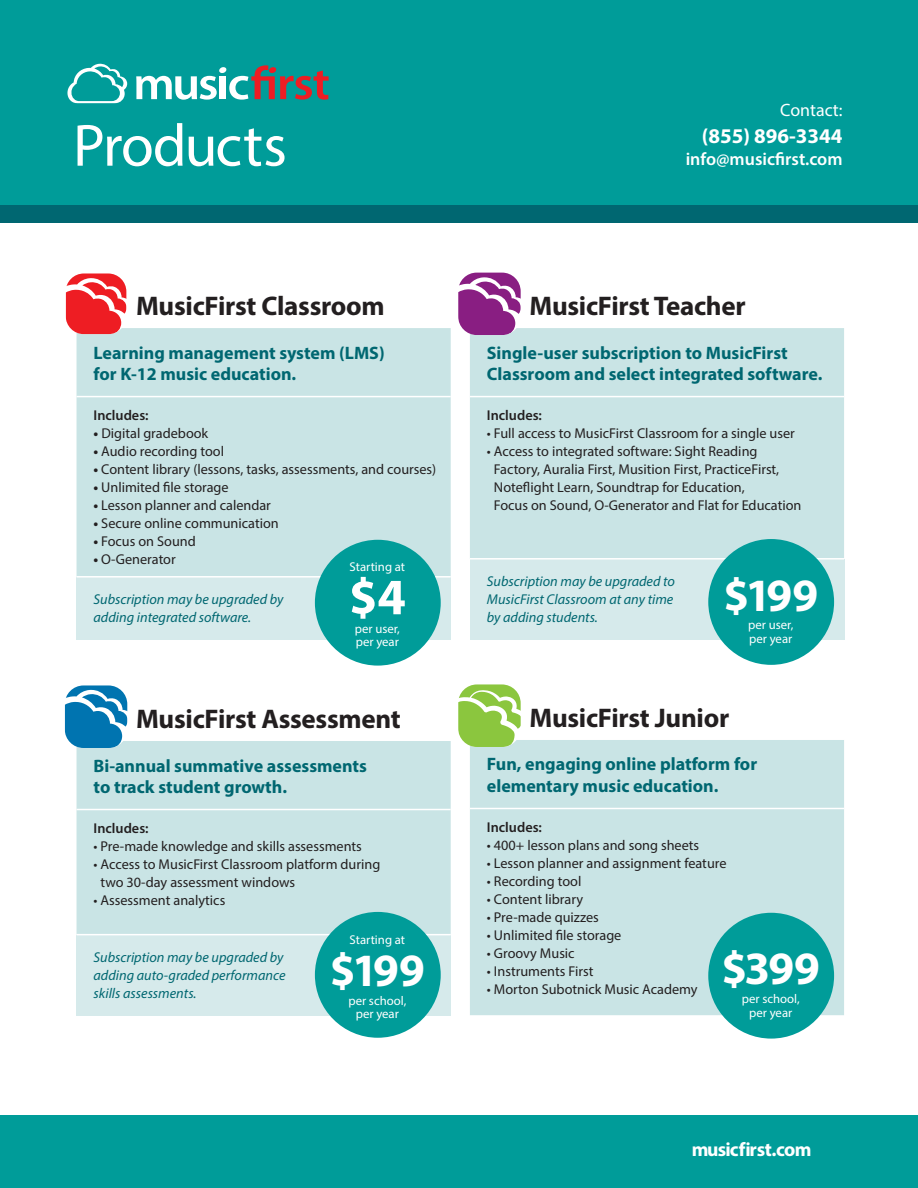
<style>
.page{position:relative;width:918px;height:1188px;background:#fff}
.page>*{position:absolute;margin:0;border:0;box-sizing:border-box;transform-origin:0 0}
.t1{font:60px "Myriad Pro";letter-spacing:-.025em;color:#fff}
.t2{font:700 51.3px "Myriad Pro";color:#fff}
.t3{font:700 46.5px "Myriad Pro";letter-spacing:-.02em;color:#fff}
.t4{font:700 27px "Myriad Pro";letter-spacing:-.01em;color:#231f20}
.t5{font:700 21px "Myriad Pro";color:#fff}
.t6{font:700 19.5px "Myriad Pro";letter-spacing:-.04em;color:#fff}
.t7{font:700 18px/21px "Myriad Pro";color:#006771}
.t8{font:600 17.85px "Myriad Pro";color:#fff}
.t9{font:17.85px "Myriad Pro";color:#fff}
.t10{font:14.25px/18px "Myriad Pro";color:#231f20}
.t11{font:italic 14.25px/18px "Myriad Pro";color:#006771}
.t12{font:600 14.25px "Myriad Pro";color:#231f20}
.t13{font:12.75px/13.5px "Myriad Pro";color:#fff}
.s1{font-weight:700}
</style>
<div class="page">
<div style="left:0;top:0;width:918px;height:206px;background:#009c99"></div>
<div style="left:0;top:206px;width:918px;height:17px;background:#006771"></div>
<div style="left:0;top:1115px;width:918px;height:73px;background:#009c99"></div>
<svg style="left:136px;top:65px;width:193px;height:35px"></svg>
<svg style="left:67px;top:63px;width:60px;height:40px"></svg>
<div style="left:77px;top:328px;width:374px;height:248px;background:#c9e4e5"></div>
<div style="left:77px;top:577px;width:374px;height:62px;background:#d6eaeb"></div>
<hr style="left:77px;top:396px;width:374px;height:1px;background:#fff">
<hr style="left:77px;top:576px;width:374px;height:2px;background:#fff">
<div style="left:77px;top:741px;width:374px;height:193px;background:#c9e4e5"></div>
<div style="left:77px;top:935px;width:374px;height:80px;background:#d6eaeb"></div>
<hr style="left:77px;top:809px;width:374px;height:1px;background:#fff">
<div style="left:470px;top:328px;width:374px;height:230px;background:#c9e4e5"></div>
<div style="left:470px;top:559px;width:374px;height:80px;background:#d6eaeb"></div>
<hr style="left:470px;top:396px;width:374px;height:1px;background:#fff">
<hr style="left:470px;top:558px;width:374px;height:2px;background:#fff">
<div style="left:470px;top:740px;width:374px;height:275px;background:#c9e4e5"></div>
<hr style="left:470px;top:808px;width:374px;height:1px;background:#fff">
<div style="left:315px;top:540px;width:126px;height:126px;background:#009c99;border-radius:50%"></div>
<div style="left:315px;top:912px;width:126px;height:126px;background:#009c99;border-radius:50%"></div>
<div style="left:708px;top:539px;width:126px;height:126px;background:#009c99;border-radius:50%"></div>
<div style="left:708px;top:913px;width:126px;height:126px;background:#009c99;border-radius:50%"></div>
<svg style="left:66px;top:273px;width:60px;height:61px"></svg>
<svg style="left:65px;top:685px;width:62px;height:63px"></svg>
<svg style="left:458px;top:273px;width:63px;height:62px"></svg>
<svg style="left:458px;top:684px;width:63px;height:63px"></svg>
<h1 class="t1" style="left:73px;top:109px;width:215px">Products</h1>
<h3 class="t4" style="left:136px;top:289px;width:250px">MusicFirst Classroom</h3>
<p class="t7" style="left:94px;top:341px;width:293px">Learning management system (LMS) for K-12 music education.</p>
<p class="t12" style="left:94px;top:406px;width:57px">Includes:</p>
<p class="t10" style="left:94px;top:424px;width:116px"><span class="s1">•</span> Digital gradebook</p>
<p class="t10" style="left:94px;top:442px;width:132px"><span class="s1">•</span> Audio recording tool</p>
<p class="t10" style="left:94px;top:460px;width:344px"><span class="s1">•</span> Content library (lessons, tasks, assessments, and courses)</p>
<p class="t10" style="left:94px;top:478px;width:137px"><span class="s1">•</span> Unlimited file storage</p>
<p class="t10" style="left:94px;top:496px;width:179px"><span class="s1">•</span> Lesson planner and calendar</p>
<p class="t10" style="left:94px;top:514px;width:187px"><span class="s1">•</span> Secure online communication</p>
<p class="t10" style="left:94px;top:532px;width:104px"><span class="s1">•</span> Focus on Sound</p>
<p class="t10" style="left:94px;top:550px;width:84px"><span class="s1">•</span> O-Generator</p>
<p class="t11" style="left:94px;top:590px;width:191px">Subscription may be upgraded by adding integrated software.</p>
<p class="t13" style="left:350px;top:560px;width:57px">Starting at</p>
<h2 class="t2" style="left:349px;top:564px;width:58px">$4</h2>
<p class="t13" style="left:355px;top:622px;width:47px">per user, per year</p>
<h3 class="t4" style="left:136px;top:702px;width:266px">MusicFirst Assessment</h3>
<p class="t7" style="left:94px;top:754px;width:275px">Bi-annual summative assessments to track student growth.</p>
<p class="t12" style="left:94px;top:819px;width:57px">Includes:</p>
<p class="t10" style="left:94px;top:837px;width:270px">• Pre-made knowledge and skills assessments</p>
<p class="t10" style="left:101px;top:855px;width:281px;text-indent:-7px">• Access to MusicFirst Classroom platform during two 30-day assessment windows</p>
<p class="t10" style="left:94px;top:891px;width:133px">• Assessment analytics</p>
<p class="t11" style="left:94px;top:948px;width:194px">Subscription may be upgraded by adding auto-graded performance skills assessments.</p>
<p class="t13" style="left:350px;top:933px;width:57px">Starting at</p>
<h3 class="t3" style="left:330px;top:940px;width:96px">$199</h3>
<p class="t13" style="left:348px;top:993px;width:59px;text-align:center">per school, per year</p>
<p class="t9" style="left:780px;top:99px;width:64px">Contact:</p>
<h3 class="t5" style="left:702px;top:122px;width:142px">(855) 896-3344</h3>
<p class="t8" style="left:686px;top:148px;width:158px">info@musicfirst.com</p>
<h3 class="t4" style="left:529px;top:289px;width:218px">MusicFirst Teacher</h3>
<p class="t7" style="left:487px;top:341px;width:337px">Single-user subscription to MusicFirst<br>Classroom and select integrated software.</p>
<p class="t12" style="left:487px;top:406px;width:57px">Includes:</p>
<p class="t10" style="left:487px;top:424px;width:310px">• Full access to MusicFirst Classroom for a single user</p>
<p class="t10" style="left:494px;top:442px;width:309px;text-indent:-7px">• Access to integrated software: Sight Reading Factory, Auralia First, Musition First, PracticeFirst, Noteflight Learn, Soundtrap for Education,<br>Focus on Sound, O-Generator and Flat for Education</p>
<p class="t11" style="left:487px;top:572px;width:190px;text-align:justify">Subscription may be upgraded to MusicFirst Classroom at any time by adding students.</p>
<h3 class="t3" style="left:723px;top:565px;width:96px">$199</h3>
<p class="t13" style="left:748px;top:618px;width:47px">per user, per year</p>
<h3 class="t4" style="left:529px;top:701px;width:201px">MusicFirst Junior</h3>
<p class="t7" style="left:487px;top:753px;width:272px">Fun, engaging online platform for elementary music education.</p>
<p class="t12" style="left:487px;top:818px;width:57px">Includes:</p>
<p class="t10" style="left:487px;top:836px;width:214px">• 400+ lesson plans and song sheets</p>
<p class="t10" style="left:487px;top:854px;width:241px">• Lesson planner and assignment feature</p>
<p class="t10" style="left:487px;top:872px;width:96px">• Recording tool</p>
<p class="t10" style="left:487px;top:890px;width:98px">• Content library</p>
<p class="t10" style="left:487px;top:908px;width:113px">• Pre-made quizzes</p>
<p class="t10" style="left:487px;top:926px;width:136px">• Unlimited file storage</p>
<p class="t10" style="left:487px;top:944px;width:89px">• Groovy Music</p>
<p class="t10" style="left:487px;top:962px;width:108px">• Instruments First</p>
<p class="t10" style="left:487px;top:980px;width:212px">• Morton Subotnick Music Academy</p>
<h3 class="t3" style="left:721px;top:938px;width:100px">$399</h3>
<p class="t13" style="left:742px;top:992px;width:59px;text-align:center">per school, per year</p>
<h3 class="t6" style="left:692px;top:1137px;width:121px">musicfirst.com</h3>
</div>
